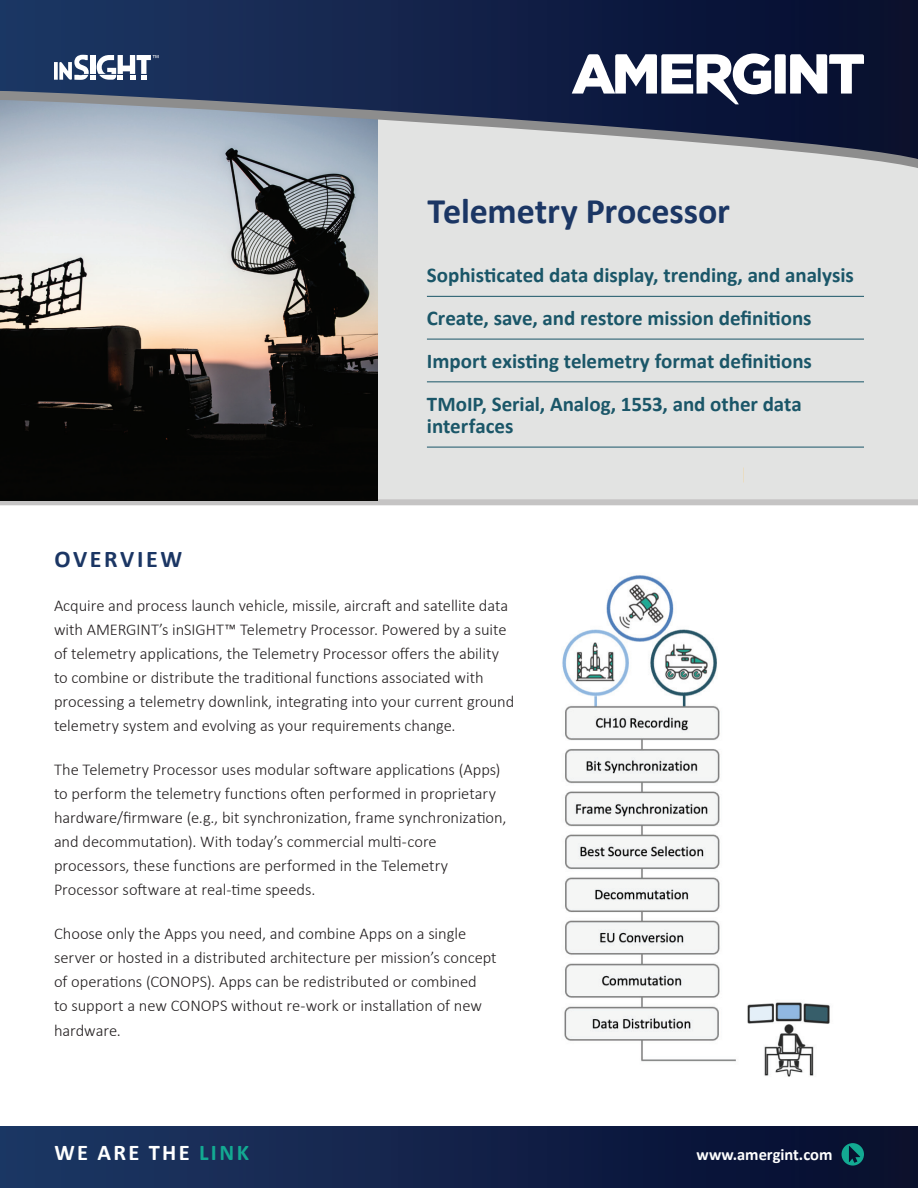
<style>
.page{position:relative;width:918px;height:1188px;background:#fff}
.page>*{position:absolute;margin:0;border:0;box-sizing:border-box;transform-origin:0 0}
.t1{font:700 36px "Calibri";letter-spacing:-.005em;color:#1b3664}
.t2{font:700 24px "Calibri";letter-spacing:.11em;color:#1b3664}
.t3{font:700 22.5px "Calibri";letter-spacing:.11em;color:#fff}
.t4{font:700 21px/42.8px "Calibri";color:#1a5668}
.t5{font:300 16.5px/24px "Calibri";letter-spacing:-.005em;color:#231f20}
.t6{font:700 16.5px "Calibri";color:#fff}
.s1{color:#13aa92}
</style>
<div class="page">
<div style="left:0;top:0;width:918px;height:502px;background:#e2e3e2"></div>
<div style="left:0;top:499px;width:918px;height:6px;background:#c5c4c4"></div>
<img style="left:0;top:174px;width:378px;height:327px">
<div style="left:0;top:1126px;width:918px;height:62px;background:linear-gradient(to right,#1d3765,#060c2d)"></div>
<svg style="left:0;top:165px;width:918px;height:9px"></svg>
<svg style="left:0;top:0;width:918px;height:165px;background:#46536f"></svg>
<svg style="left:842px;top:1143px;width:22px;height:23px"></svg>
<svg style="left:572px;top:53px;width:292px;height:51px;background:#82889a"></svg>
<svg style="left:54px;top:62px;width:4px;height:18px"></svg>
<svg style="left:59px;top:55px;width:99px;height:25px;background:#8d99af"></svg>
<hr style="left:427px;top:296px;width:437px;height:1px;background:#1a5668">
<hr style="left:427px;top:339px;width:437px;height:1px;background:#1a5668">
<hr style="left:427px;top:381px;width:437px;height:1px;background:#1a5668">
<hr style="left:427px;top:447px;width:437px;height:1px;background:#1a5668">
<img style="left:562px;top:575px;width:268px;height:502px">
<h1 class="t1" style="left:428px;top:186px;width:304px">Telemetry Processor</h1>
<p class="t4" style="left:427px;top:253px;width:428px">Sophisticated data display, trending, and analysis Create, save, and restore mission definitions Import existing telemetry format definitions TMoIP, Serial, Analog, 1553, and other data</p>
<p class="t4" style="left:427px;top:404px;width:88px">interfaces</p>
<h2 class="t2" style="left:54px;top:542px;width:129px">OVERVIEW</h2>
<p class="t5" style="left:54px;top:593px;width:462px">Acquire and process launch vehicle, missile, aircraft and satellite data with AMERGINT’s inSIGHT™ Telemetry Processor. Powered by a suite of telemetry applications, the Telemetry Processor offers the ability to combine or distribute the traditional functions associated with processing a telemetry downlink, integrating into your current ground telemetry system and evolving as your requirements change.</p>
<p class="t5" style="left:54px;top:758px;width:454px">The Telemetry Processor uses modular software applications (Apps) to perform the telemetry functions often performed in proprietary hardware/firmware (e.g., bit synchronization, frame synchronization, and decommutation). With today’s commercial multi-core processors, these functions are performed in the Telemetry Processor software at real-time speeds.</p>
<p class="t5" style="left:54px;top:922px;width:444px">Choose only the Apps you need, and combine Apps on a single server or hosted in a distributed architecture per mission’s concept of operations (CONOPS). Apps can be redistributed or combined<br>to support a new CONOPS without re-work or installation of new hardware.</p>
<h3 class="t3" style="left:54px;top:1137px;width:196px">WE ARE THE <span class="s1">LINK</span></h3>
<p class="t6" style="left:697px;top:1143px;width:137px">www.amergint.com</p>
</div>
